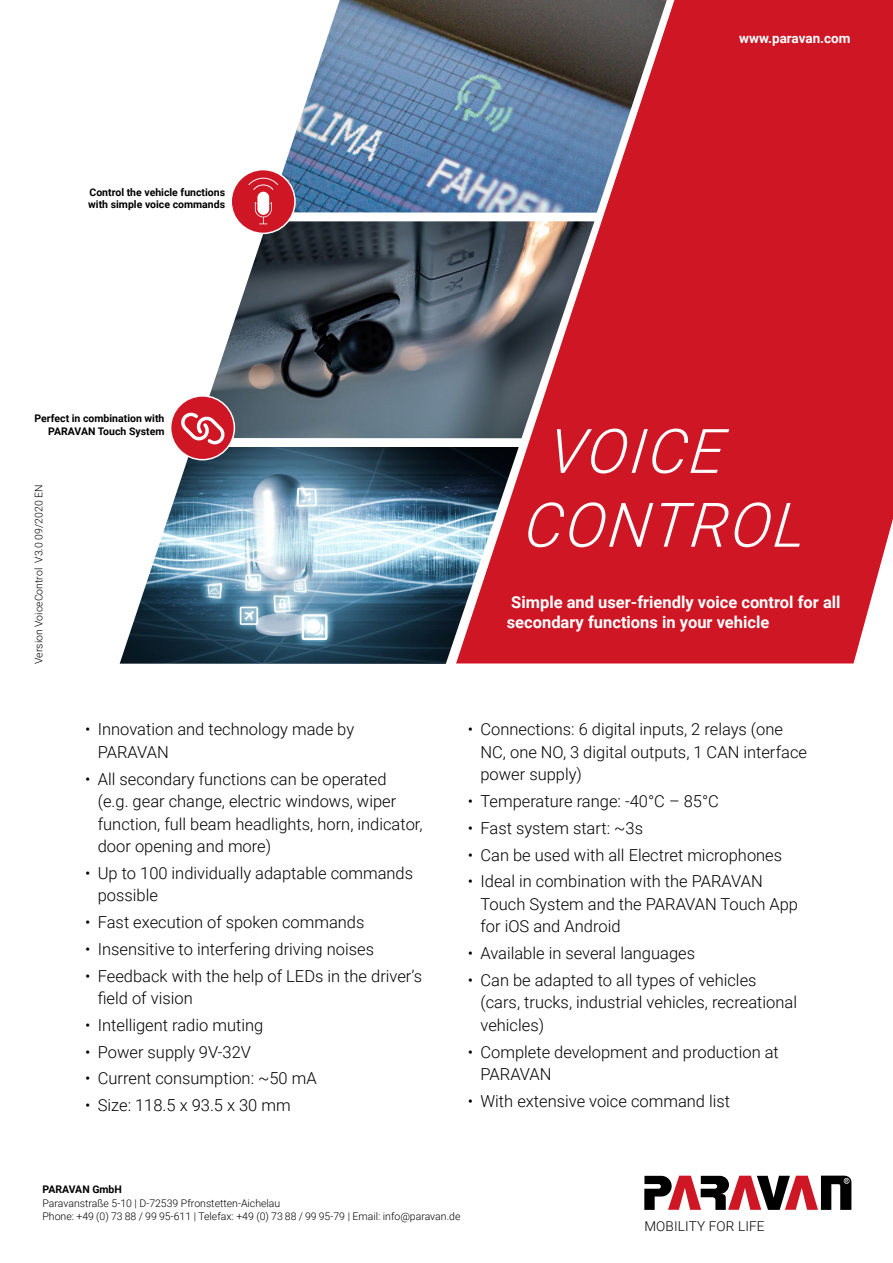
<style>
.page{position:relative;width:893px;height:1263px;background:#fff}
.page>*{position:absolute;margin:0;border:0;box-sizing:border-box;transform-origin:0 0}
.t1{font:italic 300 61.5px/73.8px "Roboto";color:#fff}
.t2{font:300 16.5px/22.5px "Roboto";color:#000}
.t3{font:700 16.5px/19.5px "Roboto";color:#fff}
.t4{font:300 13.65px "Roboto";letter-spacing:.01em;color:#000}
.t5{font:700 13.5px "Roboto";color:#fff}
.t6{font:300 10.5px/13.5px "Roboto";color:#000}
.t7{font:700 10.5px/12.6px "Roboto";color:#000}
</style>
<div class="page">
<div style="left:456px;top:0;width:437px;height:663px;background:#ce1625"></div>
<svg style="left:644px;top:1175px;width:207px;height:35px"></svg>
<img style="left:281px;top:0;width:386px;height:213px">
<img style="left:209px;top:221px;width:385px;height:217px">
<img style="left:120px;top:447px;width:399px;height:217px">
<div style="left:231px;top:170px;width:64px;height:63px;background:#ce1625;border-radius:50%"></div>
<div style="left:230px;top:169px;width:66px;height:65px;border:2px solid #fff;border-radius:50%"></div>
<div style="left:257px;top:192px;width:12px;height:23px;background:#fff;border-radius:6px"></div>
<svg style="left:248px;top:178px;width:30px;height:12px"></svg>
<svg style="left:255px;top:202px;width:17px;height:22px"></svg>
<div style="left:171px;top:396px;width:63px;height:64px;background:#ce1625;border-radius:50%"></div>
<div style="left:170px;top:395px;width:65px;height:65px;border:2px solid #fff;border-radius:50%"></div>
<svg style="left:181px;top:412px;width:44px;height:32px"></svg>
<p class="t7" style="left:88px;top:185px;width:138px">Control the vehicle functions with simple voice commands</p>
<p class="t5" style="left:739px;top:28px;width:113px">www.paravan.com</p>
<p class="t7" style="left:35px;top:411px;width:131px;text-align:right">Perfect in combination with<br>PARAVAN Touch System</p>
<p class="t6" style="left:32px;top:664px;width:181px;rotate:-90deg">Version VoiceControl V3.0 09/2020 EN</p>
<p class="t2" style="left:98px;top:717px;width:258px;text-indent:-13px">• Innovation and technology made by<br>PARAVAN</p>
<p class="t2" style="left:98px;top:767px;width:326px;text-indent:-13px">• All secondary functions can be operated<br>(e.g. gear change, electric windows, wiper function, full beam headlights, horn, indicator, door opening and more)</p>
<p class="t2" style="left:98px;top:861px;width:317px;text-indent:-13px">• Up to 100 individually adaptable commands possible</p>
<p class="t2" style="left:85px;top:910px;width:281px">• Fast execution of spoken commands</p>
<p class="t2" style="left:85px;top:937px;width:290px">• Insensitive to interfering driving noises</p>
<p class="t2" style="left:98px;top:964px;width:326px;text-indent:-13px">• Feedback with the help of LEDs in the driver’s field of vision</p>
<p class="t2" style="left:85px;top:1013px;width:180px">• Intelligent radio muting</p>
<p class="t2" style="left:85px;top:1040px;width:168px">• Power supply 9V-32V</p>
<p class="t2" style="left:85px;top:1066px;width:233px">• Current consumption: ~50 mA</p>
<p class="t2" style="left:85px;top:1093px;width:207px">• Size: 118.5 x 93.5 x 30 mm</p>
<h1 class="t1" style="left:523px;top:412px;width:292px;text-indent:24px">VOICE<br>CONTROL</h1>
<p class="t3" style="left:507px;top:592px;width:335px">Simple and user-friendly voice control for all secondary functions in your vehicle</p>
<p class="t2" style="left:480px;top:717px;width:328px;text-indent:-13px">• Connections: 6 digital inputs, 2 relays (one<br>NC, one NO, 3 digital outputs, 1 CAN interface power supply)</p>
<p class="t2" style="left:468px;top:789px;width:253px">• Temperature range: -40°C – 85°C</p>
<p class="t2" style="left:468px;top:816px;width:177px">• Fast system start: ~3s</p>
<p class="t2" style="left:468px;top:843px;width:316px">• Can be used with all Electret microphones</p>
<p class="t2" style="left:480px;top:869px;width:319px;text-indent:-13px">• Ideal in combination with the PARAVAN<br>Touch System and the PARAVAN Touch App for iOS and Android</p>
<p class="t2" style="left:468px;top:941px;width:229px">• Available in several languages</p>
<p class="t2" style="left:480px;top:968px;width:318px;text-indent:-13px">• Can be adapted to all types of vehicles (cars, trucks, industrial vehicles, recreational vehicles)</p>
<p class="t2" style="left:480px;top:1040px;width:300px;text-indent:-13px">• Complete development and production at<br>PARAVAN</p>
<p class="t2" style="left:468px;top:1089px;width:264px">• With extensive voice command list</p>
<p class="t7" style="left:43px;top:1183px;width:81px">PARAVAN GmbH</p>
<p class="t6" style="left:43px;top:1196px;width:419px">Paravanstraße 5-10 | D-72539 Pfronstetten-Aichelau<br>Phone: +49 (0) 73 88 / 99 95-611 | Telefax: +49 (0) 73 88 / 99 95-79 | Email: info@paravan.de</p>
<p class="t4" style="left:644px;top:1216px;width:122px">MOBILITY FOR LIFE</p>
</div>
